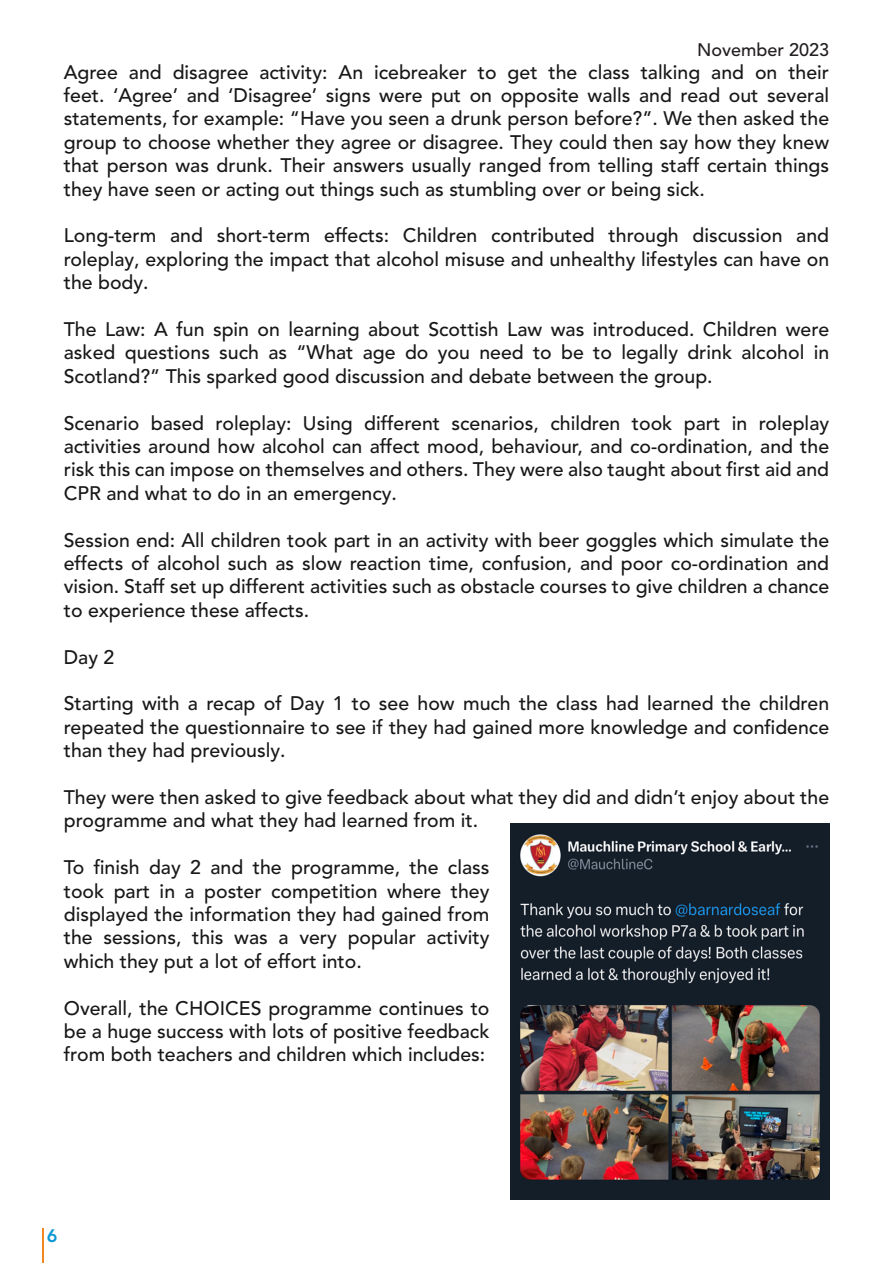
<style>
.page{position:relative;width:893px;height:1263px;background:#fff}
.page>*{position:absolute;margin:0;border:0;box-sizing:border-box;transform-origin:0 0}
.t1{font:500 19.5px/23.4px "Avenir LT Pro";color:#181818;text-align:justify}
.t2{font:500 18px "Avenir LT Pro";color:#231f20}
.t3{font:800 18px "Avenir LT Pro";color:#0c99d5}
</style>
<div class="page">
<hr style="left:43px;top:1228px;width:1px;height:35px;background:#f3861f">
<img style="left:511px;top:824px;width:318px;height:375px">
<p class="t2" style="left:697px;top:42px;width:134px">November 2023</p>
<p class="t1" style="left:64px;top:62px;width:767px">Agree and disagree activity: An icebreaker to get the class talking and on their feet. ‘Agree’ and ‘Disagree’ signs were put on opposite walls and read out several statements, for example: “Have you seen a drunk person before?”. We then asked the group to choose whether they agree or disagree. They could then say how they knew that person was drunk. Their answers usually ranged from telling staff certain things they have seen or acting out things such as stumbling over or being sick.</p>
<p class="t1" style="left:64px;top:226px;width:767px">Long-term and short-term effects: Children contributed through discussion and roleplay, exploring the impact that alcohol misuse and unhealthy lifestyles can have on the body.</p>
<p class="t1" style="left:64px;top:319px;width:767px">The Law: A fun spin on learning about Scottish Law was introduced. Children were asked questions such as “What age do you need to be to legally drink alcohol in Scotland?” This sparked good discussion and debate between the group.</p>
<p class="t1" style="left:64px;top:413px;width:767px">Scenario based roleplay: Using different scenarios, children took part in roleplay activities around how alcohol can affect mood, behaviour, and co-ordination, and the risk this can impose on themselves and others. They were also taught about first aid and CPR and what to do in an emergency.</p>
<p class="t1" style="left:64px;top:530px;width:767px">Session end: All children took part in an activity with beer goggles which simulate the effects of alcohol such as slow reaction time, confusion, and poor co-ordination and vision. Staff set up different activities such as obstacle courses to give children a chance to experience these affects.</p>
<p class="t1" style="left:64px;top:647px;width:52px">Day 2</p>
<p class="t1" style="left:64px;top:694px;width:767px">Starting with a recap of Day 1 to see how much the class had learned the children repeated the questionnaire to see if they had gained more knowledge and confidence than they had previously.</p>
<p class="t1" style="left:64px;top:787px;width:767px">They were then asked to give feedback about what they did and didn’t enjoy about the programme and what they had learned from it.</p>
<p class="t1" style="left:64px;top:857px;width:427px">To finish day 2 and the programme, the class took part in a poster competition where they displayed the information they had gained from the sessions, this was a very popular activity which they put a lot of effort into.</p>
<p class="t1" style="left:64px;top:998px;width:427px">Overall, the CHOICES programme continues to be a huge success with lots of positive feedback from both teachers and children which includes:</p>
<p class="t3" style="left:47px;top:1228px;width:12px">6</p>
</div>
